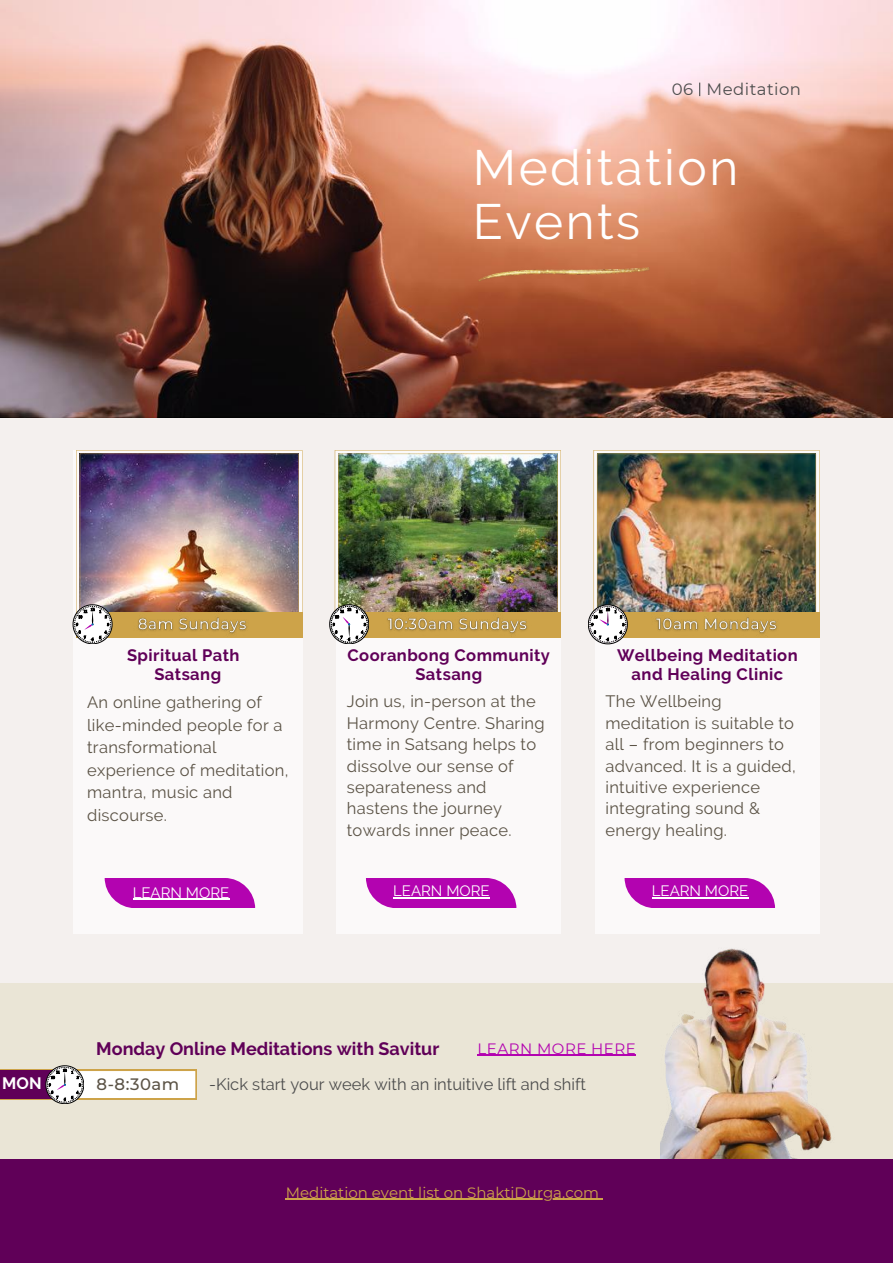
<style>
.page{position:relative;width:893px;height:1264px;background:#fff}
.page>*{position:absolute;margin:0;border:0;box-sizing:border-box;transform-origin:0 0}
.t1{font:49.5px/54px "Raleway";letter-spacing:.05em;color:#fff}
.t2{font:700 18px "Raleway";color:#600058}
.t3{font:16.5px/21.3px "Raleway";letter-spacing:.02em;color:#5b5346}
.t4{font:700 16.5px/19px "Raleway";letter-spacing:.025em;color:#600058;text-align:center}
.t5{font:16.5px "Raleway";color:#4d4d4d}
.t6{font:16.5px "Montserrat";letter-spacing:.03em;color:#4d4d4d}
.t7{font:500 16.5px "Montserrat";color:#5b5346}
.t8{font:700 16.5px "Raleway";color:#fff}
.t9{font:15px "Montserrat";color:#cda349}
.t10{font:15px "Raleway";color:#fff}
.t11{font:15px "Montserrat";letter-spacing:.035em;color:#b303b0}
</style>
<div class="page">
<div style="left:0;top:0;width:892px;height:1262px;background:#f4f0ee"></div>
<img style="left:0;top:0;width:892px;height:417px">
<svg style="left:699px;top:83px;width:1px;height:13px"></svg>
<div style="left:0;top:983px;width:892px;height:175px;background:#eae5d6"></div>
<div style="left:0;top:1158px;width:892px;height:104px;background:#600058"></div>
<img style="left:478px;top:267px;width:171px;height:15px">
<div style="left:73px;top:450px;width:229px;height:483px;background:#fff"></div>
<svg style="left:104px;top:878px;width:151px;height:29px;background:#bb1fb8"></svg>
<hr style="left:133px;top:898px;width:96px;height:1px;background:#fff">
<img style="left:73px;top:450px;width:229px;height:194px">
<div style="left:336px;top:450px;width:225px;height:483px;background:#fff"></div>
<svg style="left:366px;top:878px;width:150px;height:29px;background:#ba1db8"></svg>
<hr style="left:393px;top:897px;width:96px;height:1px;background:#fff">
<img style="left:329px;top:450px;width:232px;height:194px">
<img style="left:383px;top:613px;width:149px;height:25px">
<img style="left:661px;top:948px;width:171px;height:210px">
<svg style="left:0;top:1065px;width:196px;height:38px"></svg>
<hr style="left:477px;top:1054px;width:159px;height:1px;background:#b303b0">
<div style="left:595px;top:450px;width:224px;height:483px;background:#fff"></div>
<svg style="left:624px;top:878px;width:151px;height:29px;background:#bb1fb8"></svg>
<img style="left:588px;top:450px;width:231px;height:194px">
<hr style="left:286px;top:1198px;width:313px;height:1px;background:#cda349">
<hr style="left:651px;top:897px;width:97px;height:1px;background:#fff">
<img style="left:651px;top:613px;width:131px;height:25px">
<p class="t6" style="left:671px;top:79px;width:131px">06 Meditation</p>
<h1 class="t1" style="left:473px;top:140px;width:267px">Meditation<br>Events</h1>
<p class="t4" style="left:127px;top:646px;width:114px">Spiritual Path<br>Satsang</p>
<p class="t3" style="left:87px;top:691px;width:203px;line-height:22.5px">An online gathering of like-minded people for a transformational experience of meditation, mantra, music and discourse.</p>
<p class="t10" style="left:133px;top:883px;width:98px">LEARN MORE</p>
<p class="t4" style="left:347px;top:646px;width:204px">Cooranbong Community<br>Satsang</p>
<p class="t3" style="left:347px;top:691px;width:199px">Join us, in-person at the<br>Harmony Centre. Sharing time in Satsang helps to dissolve our sense of separateness and hastens the journey towards inner peace.</p>
<p class="t10" style="left:393px;top:882px;width:98px">LEARN MORE</p>
<p class="t4" style="left:617px;top:646px;width:182px">Wellbeing Meditation and Healing Clinic</p>
<p class="t3" style="left:605px;top:691px;width:192px">The Wellbeing meditation is suitable to all – from beginners to advanced. It is a guided, intuitive experience integrating sound &amp; energy healing.</p>
<p class="t10" style="left:651px;top:882px;width:98px">LEARN MORE</p>
<p class="t8" style="left:2px;top:1073px;width:41px">MON</p>
<p class="t2" style="left:96px;top:1037px;width:344px">Monday Online Meditations with Savitur</p>
<p class="t7" style="left:97px;top:1074px;width:84px">8-8:30am</p>
<p class="t5" style="left:209px;top:1074px;width:378px">-Kick start your week with an intuitive lift and shift</p>
<p class="t11" style="left:477px;top:1039px;width:160px">LEARN MORE HERE</p>
<p class="t9" style="left:286px;top:1182px;width:315px">Meditation event list on ShaktiDurga.com</p>
</div>
